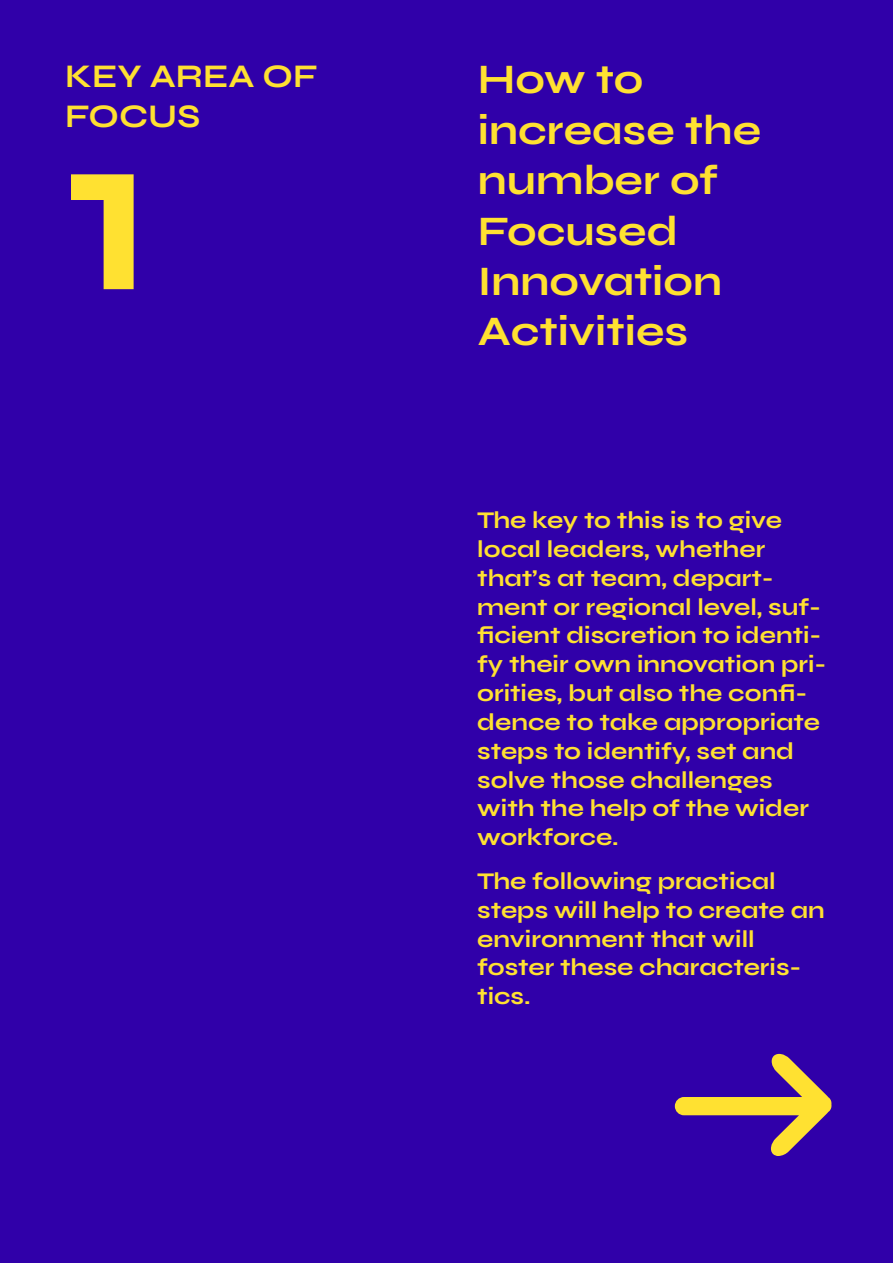
<style>
.page{position:relative;width:893px;height:1263px;background:#3000a9}
.page>*{position:absolute;margin:0;border:0;box-sizing:border-box;transform-origin:0 0}
.t1{font:700 231px "Syne";color:#ffe131}
.t2{font:700 42px/50.4px "Syne";color:#ffe131}
.t3{font:700 33px/39.6px "Syne";color:#ffe131}
.t4{font:700 24px/28.8px "Syne";color:#ffe131}
</style>
<div class="page">
<svg style="left:675px;top:1053px;width:157px;height:103px"></svg>
<h3 class="t3" style="left:65px;top:56px;width:254px">KEY AREA OF<br>FOCUS</h3>
<h1 class="t1" style="left:65px;top:69px;width:92px">1</h1>
<h2 class="t2" style="left:478px;top:54px;width:285px">How to increase the number of<br>Focused<br>Innovation<br>Activities</h2>
<p class="t4" style="left:477px;top:505px;width:351px">The key to this is to give local leaders, whether that’s at team, depart&shy;ment or regional level, suf&shy;ficient discretion to identi&shy;fy their own innovation pri&shy;orities, but also the confi&shy;dence to take appropriate steps to identify, set and solve those challenges with the help of the wider workforce.</p>
<p class="t4" style="left:477px;top:866px;width:349px">The following practical steps will help to create an environment that will foster these characteris&shy;tics.</p>
</div>
